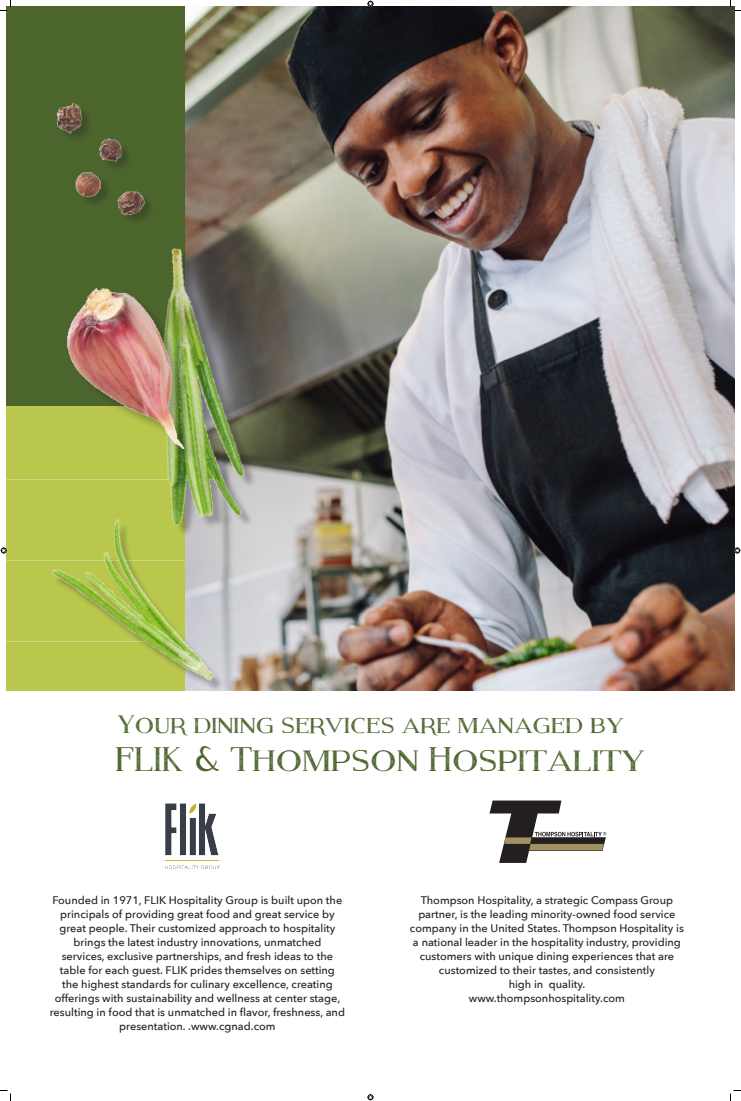
<style>
.page{position:relative;width:741px;height:1101px;background:#fff}
.page>*{position:absolute;margin:0;border:0;box-sizing:border-box;transform-origin:0 0}
.t1{font:34.85px "Modern Serif Eroded";color:#4c652d}
.t2{font:25.55px "Modern Serif Eroded";color:#4c652d}
.t3{font:500 11px/14px "Avenir Next";color:#231f20;text-align:center}
</style>
<div class="page">
<img style="left:164px;top:803px;width:56px;height:66px">
<svg style="left:489px;top:801px;width:117px;height:62px"></svg>
<img style="left:185px;top:6px;width:550px;height:685px">
<div style="left:6px;top:6px;width:179px;height:685px;background:#4c652d"></div>
<div style="left:6px;top:407px;width:95px;height:59px;background:#bac74d"></div>
<img style="left:101px;top:230px;width:193px;height:315px">
<img style="left:6px;top:466px;width:265px;height:225px">
<div style="left:69px;top:291px;width:130px;height:172px;background:#231f20;opacity:.3"></div>
<img style="left:54px;top:275px;width:131px;height:173px">
<img style="left:57px;top:102px;width:89px;height:116px">
<svg style="left:0;top:0;width:11px;height:11px"></svg>
<svg style="left:0;top:1090px;width:11px;height:11px"></svg>
<svg style="left:730px;top:0;width:11px;height:11px"></svg>
<svg style="left:730px;top:1090px;width:11px;height:11px"></svg>
<svg style="left:368px;top:1px;width:6px;height:6px"></svg>
<svg style="left:368px;top:1094px;width:6px;height:6px"></svg>
<svg style="left:1px;top:548px;width:6px;height:6px"></svg>
<svg style="left:734px;top:548px;width:6px;height:6px"></svg>
<p class="t2" style="left:118px;top:712px;width:507px">Your dining services are managed by</p>
<p class="t1" style="left:97px;top:742px;width:550px">flFLIK &amp; Thompson Hospitality</p>
<p class="t3" style="left:50px;top:892px;width:297px">Founded in 1971, FLIK Hospitality Group is built upon the principals of providing great food and great service by great people. Their customized approach to hospitality brings the latest industry innovations, unmatched<br>services, exclusive partnerships, and fresh ideas to the table for each guest. FLIK prides themselves on setting<br>the highest standards for culinary excellence, creating offerings with sustainability and wellness at center stage, resulting in food that is unmatched in flavor, freshness, and presentation. .www.cgnad.com</p>
<p class="t3" style="left:410px;top:892px;width:275px">Thompson Hospitality, a strategic Compass Group partner, is the leading minority-owned food service company in the United States. Thompson Hospitality is a national leader in the hospitality industry, providing customers with unique dining experiences that are customized to their tastes, and consistently</p>
<p class="t3" style="left:509px;top:976px;width:78px">high in quality.</p>
<p class="t3" style="left:469px;top:990px;width:158px">www.thompsonhospitality.com</p>
</div>
